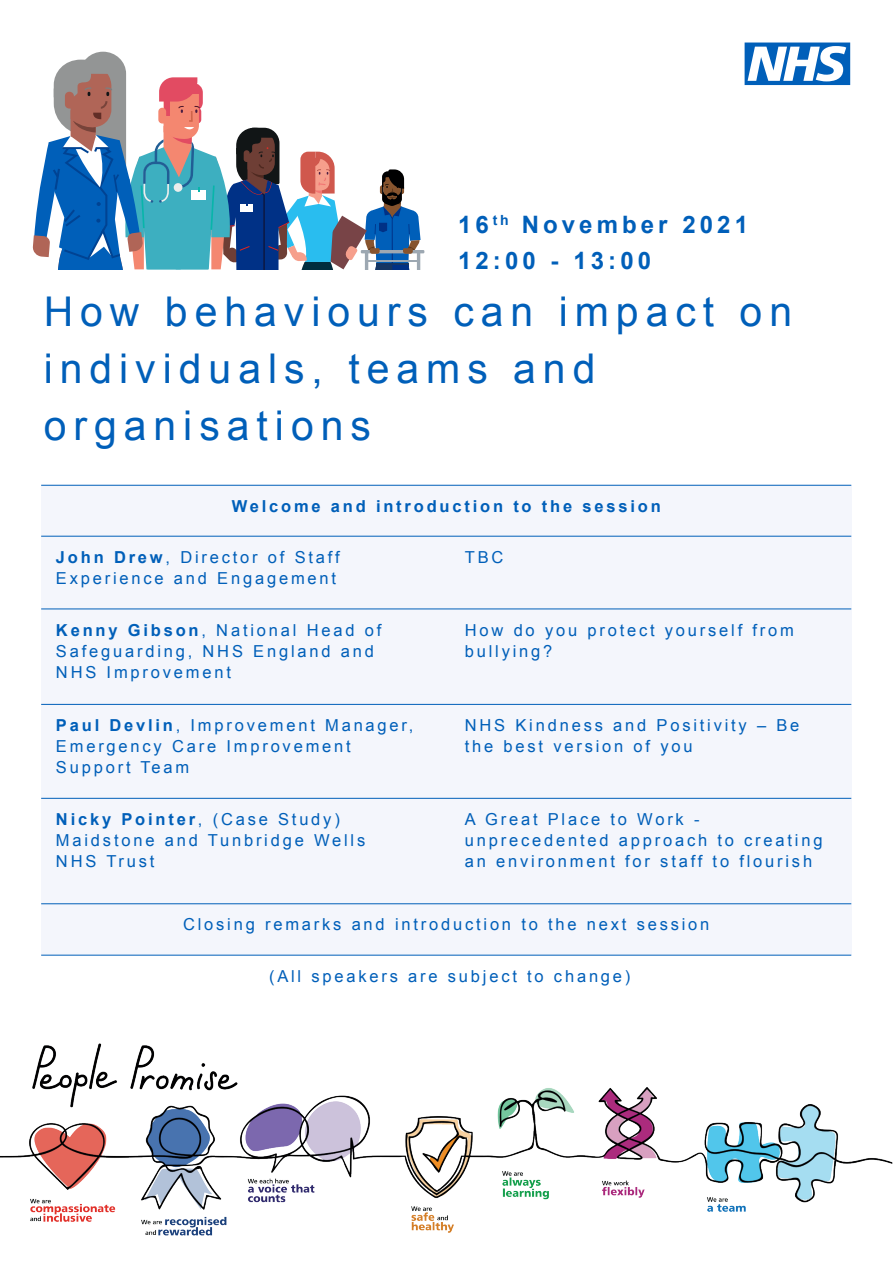
<style>
.page{position:relative;width:893px;height:1263px;background:#fff}
.page>*{position:absolute;margin:0;border:0;box-sizing:border-box;transform-origin:0 0}
.t1{font:40.95px/56.7px "Arial";letter-spacing:.17em;color:#005fb9}
.t2{font:700 24px/36px "Arial";letter-spacing:.17em;color:#005fb9}
.t3{font:16.5px/21px "Arial";letter-spacing:.17em;color:#005fb9}
.t4{font:700 16.5px "Arial";letter-spacing:.17em;color:#005fb9}
.s1{font-weight:700}
</style>
<div class="page">
<div style="left:41px;top:485px;width:810px;height:470px;background:#f4f6fc"></div>
<svg style="left:745px;top:43px;width:105px;height:42px"></svg>
<hr style="left:41px;top:955px;width:810px;height:1px;background:#005fb9">
<hr style="left:41px;top:903px;width:810px;height:1px;background:#005fb9">
<hr style="left:41px;top:798px;width:810px;height:1px;background:#005fb9">
<hr style="left:41px;top:704px;width:810px;height:1px;background:#005fb9">
<hr style="left:41px;top:608px;width:810px;height:1px;background:#005fb9">
<hr style="left:41px;top:536px;width:810px;height:1px;background:#005fb9">
<hr style="left:41px;top:485px;width:810px;height:1px;background:#005fb9">
<hr style="left:361px;top:250px;width:63px;height:3px;background:#9da8b2">
<svg style="left:32px;top:52px;width:389px;height:217px"></svg>
<img style="left:0;top:1087px;width:892px;height:149px">
<img style="left:13px;top:1043px;width:234px;height:69px">
<h2 class="t2" style="left:458px;top:208px;width:291px">16 <sup>th</sup> November 2021<br>12:00 - 13:00</h2>
<h1 class="t1" style="left:44px;top:284px;width:750px">How behaviours can impact on individuals, teams and organisations</h1>
<p class="t4" style="left:232px;top:495px;width:431px">Welcome and introduction to the session</p>
<p class="t3" style="left:56px;top:547px;width:285px"><span class="s1">John Drew</span>, Director of Staff<br>Experience and Engagement</p>
<p class="t3" style="left:465px;top:547px;width:40px">TBC</p>
<p class="t3" style="left:56px;top:620px;width:327px"><span class="s1">Kenny Gibson</span>, National Head of<br>Safeguarding, NHS England and<br>NHS Improvement</p>
<p class="t3" style="left:465px;top:620px;width:331px">How do you protect yourself from bullying?</p>
<p class="t3" style="left:56px;top:715px;width:359px"><span class="s1">Paul Devlin</span>, Improvement Manager,<br>Emergency Care Improvement<br>Support Team</p>
<p class="t3" style="left:465px;top:715px;width:336px">NHS Kindness and Positivity – Be the best version of you</p>
<p class="t3" style="left:56px;top:809px;width:311px"><span class="s1">Nicky Pointer</span>, (Case Study)<br>Maidstone and Tunbridge Wells<br>NHS Trust</p>
<p class="t3" style="left:465px;top:809px;width:359px">A Great Place to Work - unprecedented approach to creating an environment for staff to flourish</p>
<p class="t3" style="left:183px;top:914px;width:528px">Closing remarks and introduction to the next session</p>
<p class="t3" style="left:269px;top:966px;width:363px">(All speakers are subject to change)</p>
</div>
